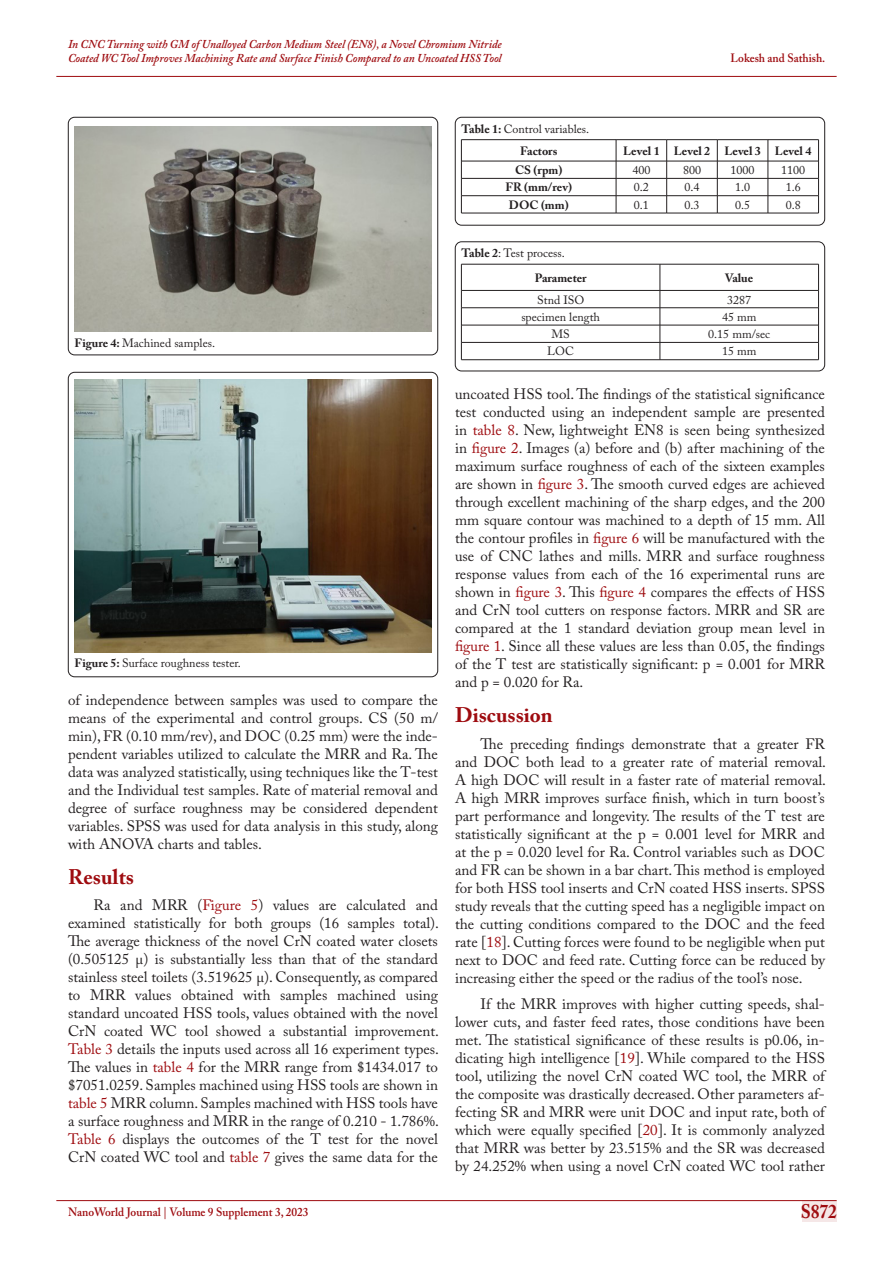
<style>
.page{position:relative;width:893px;height:1263px;background:#fff}
.page>*{position:absolute;margin:0;border:0;box-sizing:border-box;transform-origin:0 0}
.Heading_01{font:700 21px "Adobe Caslon Pro";color:#9e0b0f}
.t1{font:700 19.5px "Adobe Caslon Pro";color:#9e0b0f;scale:.9 1}
.Para{font:15px/18px "Adobe Caslon Pro";color:#231f20;text-align:justify}
.t2{font:12px "Adobe Caslon Pro";color:#231f20}
.t3{font:italic 600 12px/14.4px "Adobe Caslon Pro";color:#9e0b0f;scale:.95 1}
.t4{font:700 12px "Adobe Caslon Pro";color:#231f20}
.t5{font:600 12px "Adobe Caslon Pro";color:#9e0b0f;scale:.95 1}
.s1{font-weight:700}
.s2{color:#9e0b0f}
</style>
<div class="page">
<div style="left:802px;top:1200px;width:34px;height:21px;background:#f5e7e7"></div>
<hr style="left:56px;top:1200px;width:781px;height:1px;background:#9e0b0f">
<hr style="left:56px;top:76px;width:781px;height:1px;background:#9e0b0f">
<div style="left:68px;top:372px;width:370px;height:305px;border:1px solid #231f20;border-radius:6px"></div>
<img style="left:74px;top:379px;width:358px;height:273px">
<div style="left:68px;top:117px;width:370px;height:238px;border:1px solid #231f20;border-radius:6px"></div>
<img style="left:74px;top:127px;width:358px;height:205px">
<div style="left:455px;top:117px;width:370px;height:108px;border:1px solid #231f20;border-radius:6px"></div>
<hr style="left:461px;top:139px;width:155px;height:1px;background:#231f20">
<hr style="left:616px;top:139px;width:51px;height:1px;background:#231f20">
<hr style="left:667px;top:139px;width:50px;height:1px;background:#231f20">
<hr style="left:717px;top:139px;width:51px;height:1px;background:#231f20">
<hr style="left:768px;top:139px;width:51px;height:1px;background:#231f20">
<svg style="left:461px;top:140px;width:358px;height:73px"></svg>
<hr style="left:461px;top:213px;width:155px;height:1px;background:#231f20">
<hr style="left:616px;top:213px;width:51px;height:1px;background:#231f20">
<hr style="left:667px;top:213px;width:50px;height:1px;background:#231f20">
<hr style="left:717px;top:213px;width:51px;height:1px;background:#231f20">
<hr style="left:768px;top:213px;width:51px;height:1px;background:#231f20">
<div style="left:455px;top:242px;width:370px;height:129px;border:1px solid #231f20;border-radius:6px"></div>
<hr style="left:461px;top:264px;width:199px;height:1px;background:#231f20">
<hr style="left:660px;top:264px;width:159px;height:1px;background:#231f20">
<hr style="left:461px;top:290px;width:199px;height:1px;background:#231f20">
<hr style="left:660px;top:290px;width:159px;height:1px;background:#231f20">
<hr style="left:461px;top:307px;width:199px;height:1px;background:#231f20">
<hr style="left:660px;top:307px;width:159px;height:1px;background:#231f20">
<hr style="left:461px;top:325px;width:199px;height:1px;background:#231f20">
<hr style="left:660px;top:325px;width:159px;height:1px;background:#231f20">
<hr style="left:461px;top:342px;width:199px;height:1px;background:#231f20">
<svg style="left:461px;top:264px;width:1px;height:95px"></svg>
<hr style="left:660px;top:342px;width:159px;height:1px;background:#231f20">
<svg style="left:660px;top:264px;width:1px;height:95px"></svg>
<svg style="left:818px;top:264px;width:1px;height:95px"></svg>
<hr style="left:461px;top:359px;width:199px;height:1px;background:#231f20">
<hr style="left:660px;top:359px;width:159px;height:1px;background:#231f20">
<p class="t3" style="left:68px;top:37px;width:458px">In CNC Turning with GM of Unalloyed Carbon Medium Steel (EN8), a Novel Chromium Nitride<br>Coated WC Tool Improves Machining Rate and Surface Finish Compared to an Uncoated HSS Tool</p>
<p class="t5" style="left:730px;top:51px;width:101px">Lokesh and Sathish.</p>
<p class="t2" style="left:74px;top:336px;width:142px"><span class="s1">Figure 4:</span> Machined samples.</p>
<p class="t2" style="left:74px;top:656px;width:168px"><span class="s1">Figure 5:</span> Surface roughness tester.</p>
<p class="Para" style="left:68px;top:691px;width:371px">of independence between samples was used to compare the means of the experimental and control groups. CS (50 m/ min), FR (0.10 mm/rev), and DOC (0.25 mm) were the inde&shy;pendent variables utilized to calculate the MRR and Ra. The data was analyzed statistically, using techniques like the T-test and the Individual test samples. Rate of material removal and degree of surface roughness may be considered dependent variables. SPSS was used for data analysis in this study, along with ANOVA charts and tables.</p>
<p class="Heading_01" style="left:68px;top:864px;width:67px">Results</p>
<p class="Para" style="left:68px;top:896px;width:372px;text-indent:26px">Ra and MRR (<span class="s2">Figure 5</span>) values are calculated and examined statistically for both groups (16 samples total).<br>The average thickness of the novel CrN coated water closets (0.505125 µ) is substantially less than that of the standard stainless steel toilets (3.519625 µ). Consequently, as compared to MRR values obtained with samples machined using standard uncoated HSS tools, values obtained with the novel CrN coated WC tool showed a substantial improvement.<br><span class="s2">Table 3</span> details the inputs used across all 16 experiment types.<br>The values in <span class="s2">table 4</span> for the MRR range from $1434.017 to $7051.0259. Samples machined using HSS tools are shown in <span class="s2">table 5</span> MRR column. Samples machined with HSS tools have a surface roughness and MRR in the range of 0.210 - 1.786%.<br><span class="s2">Table 6</span> displays the outcomes of the T test for the novel CrN coated WC tool and <span class="s2">table 7</span> gives the same data for the</p>
<p class="t2" style="left:461px;top:122px;width:129px"><span class="s1">Table 1:</span> Control variables.</p>
<p class="t4" style="left:520px;top:144px;width:39px">Factors</p>
<p class="t4" style="left:623px;top:144px;width:38px">Level 1</p>
<p class="t4" style="left:674px;top:144px;width:38px">Level 2</p>
<p class="t4" style="left:724px;top:144px;width:38px">Level 3</p>
<p class="t4" style="left:775px;top:144px;width:38px">Level 4</p>
<p class="t4" style="left:515px;top:163px;width:49px">CS (rpm)</p>
<p class="t2" style="left:632px;top:163px;width:19px">400</p>
<p class="t2" style="left:683px;top:163px;width:19px">800</p>
<p class="t2" style="left:731px;top:163px;width:25px">1000</p>
<p class="t2" style="left:781px;top:163px;width:25px">1100</p>
<p class="t4" style="left:505px;top:180px;width:68px">FR (mm/rev)</p>
<p class="t2" style="left:634px;top:180px;width:17px">0.2</p>
<p class="t2" style="left:684px;top:180px;width:17px">0.4</p>
<p class="t2" style="left:735px;top:180px;width:17px">1.0</p>
<p class="t2" style="left:786px;top:180px;width:17px">1.6</p>
<p class="t4" style="left:509px;top:198px;width:61px">DOC (mm)</p>
<p class="t2" style="left:634px;top:198px;width:17px">0.1</p>
<p class="t2" style="left:684px;top:198px;width:17px">0.3</p>
<p class="t2" style="left:735px;top:198px;width:17px">0.5</p>
<p class="t2" style="left:786px;top:198px;width:17px">0.8</p>
<p class="t2" style="left:461px;top:246px;width:105px"><span class="s1">Table 2</span>: Test process.</p>
<p class="t4" style="left:535px;top:271px;width:53px">Parameter</p>
<p class="t4" style="left:725px;top:271px;width:30px">Value</p>
<p class="t2" style="left:537px;top:292px;width:49px">Stnd ISO</p>
<p class="t2" style="left:727px;top:292px;width:25px">3287</p>
<p class="t2" style="left:521px;top:310px;width:80px">specimen length</p>
<p class="t2" style="left:722px;top:310px;width:36px">45 mm</p>
<p class="t2" style="left:551px;top:327px;width:20px">MS</p>
<p class="t2" style="left:708px;top:327px;width:63px">0.15 mm/sec</p>
<p class="t2" style="left:547px;top:344px;width:28px">LOC</p>
<p class="t2" style="left:722px;top:344px;width:36px">15 mm</p>
<p class="Para" style="left:455px;top:385px;width:371px">uncoated HSS tool. The findings of the statistical significance test conducted using an independent sample are presented in <span class="s2">table 8</span>. New, lightweight EN8 is seen being synthesized in <span class="s2">figure 2</span>. Images (a) before and (b) after machining of the maximum surface roughness of each of the sixteen examples are shown in <span class="s2">figure 3</span>. The smooth curved edges are achieved through excellent machining of the sharp edges, and the 200 mm square contour was machined to a depth of 15 mm. All the contour profiles in <span class="s2">figure 6</span> will be manufactured with the use of CNC lathes and mills. MRR and surface roughness response values from each of the 16 experimental runs are shown in <span class="s2">figure 3</span>. This <span class="s2">figure 4</span> compares the effects of HSS and CrN tool cutters on response factors. MRR and SR are compared at the 1 standard deviation group mean level in <span class="s2">figure 1</span>. Since all these values are less than 0.05, the findings of the T test are statistically significant: p = 0.001 for MRR and p = 0.020 for Ra.</p>
<p class="Heading_01" style="left:455px;top:702px;width:99px">Discussion</p>
<p class="Para" style="left:455px;top:734px;width:373px;text-indent:26px">The preceding findings demonstrate that a greater FR and DOC both lead to a greater rate of material removal.<br>A high DOC will result in a faster rate of material removal.<br>A high MRR improves surface finish, which in turn boost’s part performance and longevity. The results of the T test are statistically significant at the p = 0.001 level for MRR and at the p = 0.020 level for Ra. Control variables such as DOC and FR can be shown in a bar chart. This method is employed for both HSS tool inserts and CrN coated HSS inserts. SPSS study reveals that the cutting speed has a negligible impact on the cutting conditions compared to the DOC and the feed rate [<span class="s2">18</span>]. Cutting forces were found to be negligible when put next to DOC and feed rate. Cutting force can be reduced by increasing either the speed or the radius of the tool’s nose.</p>
<p class="Para" style="left:455px;top:995px;width:371px;text-indent:26px">If the MRR improves with higher cutting speeds, shal&shy;lower cuts, and faster feed rates, those conditions have been met. The statistical significance of these results is p0.06, in&shy;dicating high intelligence [<span class="s2">19</span>]. While compared to the HSS tool, utilizing the novel CrN coated WC tool, the MRR of the composite was drastically decreased. Other parameters af&shy;fecting SR and MRR were unit DOC and input rate, both of which were equally specified [<span class="s2">20</span>]. It is commonly analyzed that MRR was better by 23.515% and the SR was decreased by 24.252% when using a novel CrN coated WC tool rather</p>
<p class="t5" style="left:68px;top:1204px;width:255px">NanoWorld Journal | Volume 9 Supplement 3, 2023</p>
<h2 class="t1" style="left:801px;top:1200px;width:42px">S872</h2>
</div>
